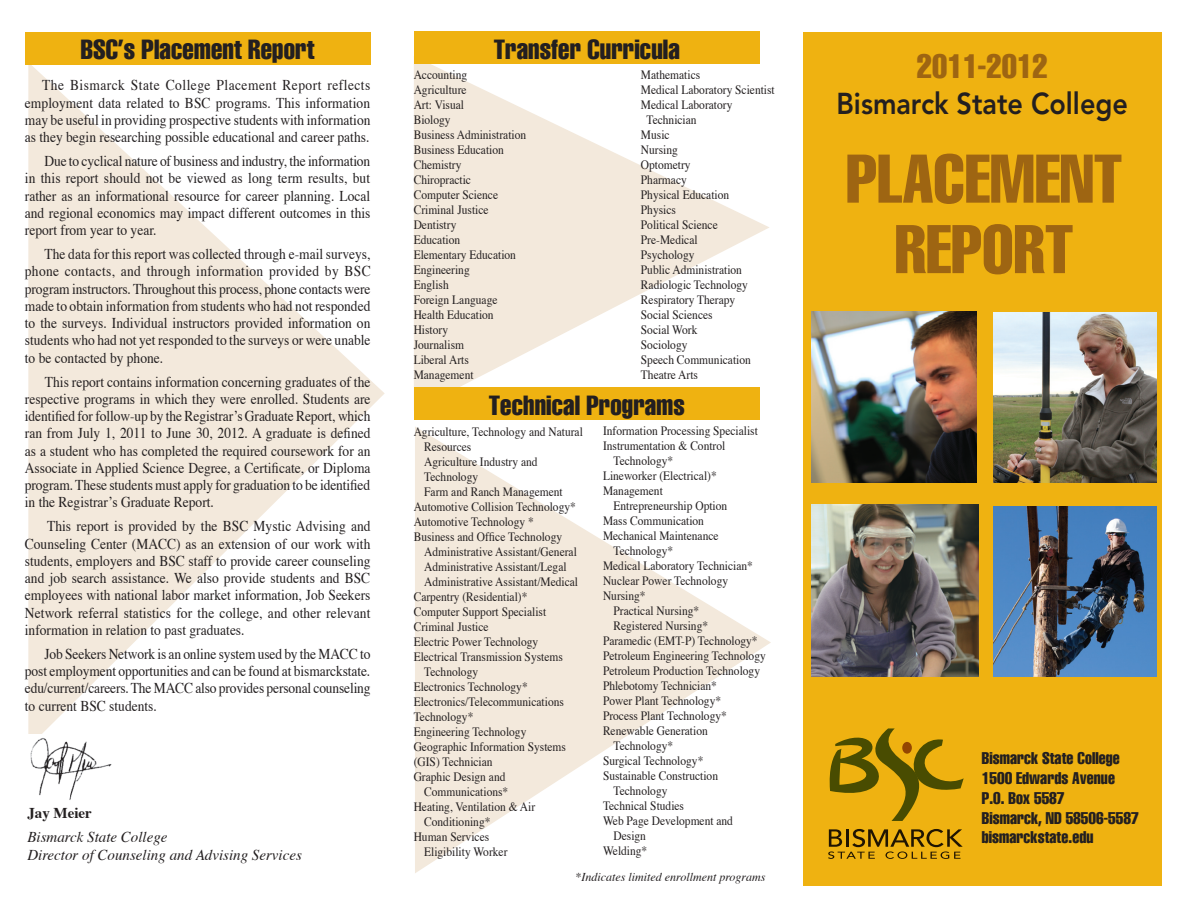
<style>
.page{position:relative;width:1188px;height:918px;background:#fff}
.page>*{position:absolute;margin:0;border:0;box-sizing:border-box;transform-origin:0 0}
.t1{font:extra-condensed 67.5px/70.5px "Helvetica";color:#9e6512;text-align:center}
.t2{font:extra-condensed 33px "Helvetica";color:#9e6512}
.t3{font:800 30px "Avenir";color:#231f20;scale:.9 1}
.t4{font:extra-condensed 27px "Helvetica";color:#231f20}
.t5{font:extra-condensed 16.5px/19.8px "Helvetica";color:#231f20}
.t6{font:15px/17.2px "Times";color:#231f20;text-align:justify;scale:.9 1}
.t7{font:italic 15px/18px "Times";color:#231f20}
.t8{font:700 15px "Times";color:#231f20}
.t9{font:12.75px/15px "Times";color:#231f20;scale:.9 1}
.t10{font:italic 12px "Times";color:#231f20}
</style>
<div class="page">
<svg style="left:28px;top:62px;width:357px;height:672px;fill:#f3e9dc"></svg>
<div style="left:803px;top:32px;width:359px;height:854px;background:#efb211"></div>
<svg style="left:415px;top:427px;width:356px;height:446px"></svg>
<svg style="left:414px;top:64px;width:355px;height:324px;fill:#f3e9dc"></svg>
<img style="left:30px;top:738px;width:82px;height:62px">
<div style="left:25px;top:32px;width:345px;height:33px;background:#efb211"></div>
<div style="left:414px;top:32px;width:346px;height:32px;background:#efb211"></div>
<div style="left:414px;top:388px;width:346px;height:32px;background:#efb211"></div>
<img style="left:811px;top:312px;width:166px;height:171px">
<img style="left:993px;top:312px;width:163px;height:171px">
<img style="left:811px;top:505px;width:167px;height:172px">
<svg style="left:828px;top:829px;width:135px;height:30px"></svg>
<svg style="left:829px;top:728px;width:135px;height:93px"></svg>
<img style="left:993px;top:506px;width:163px;height:171px">
<h3 class="t4" style="left:81px;top:35px;width:236px">BSC’s Placement Report</h3>
<h3 class="t4" style="left:494px;top:34px;width:188px">Transfer Curricula</h3>
<p class="t9" style="left:414px;top:68px;width:127px">Accounting<br>Agriculture<br>Art: Visual<br>Biology<br>Business Administration<br>Business Education<br>Chemistry<br>Chiropractic<br>Computer Science<br>Criminal Justice<br>Dentistry<br>Education<br>Elementary Education<br>Engineering<br>English<br>Foreign Language<br>Health Education<br>History<br>Journalism<br>Liberal Arts<br>Management</p>
<p class="t9" style="left:641px;top:68px;width:67px">Mathematics</p>
<p class="t6" style="left:25px;top:78px;width:386px;text-indent:17px">The Bismarck State College Placement Report reflects employment data related to BSC programs. This information may be useful in providing prospective students with information as they begin researching possible educational and career paths.</p>
<p class="t6" style="left:25px;top:153px;width:385px;text-indent:20px">Due to cyclical nature of business and industry, the information in this report should not be viewed as long term results, but rather as an informational resource for career planning. Local and regional economics may impact different outcomes in this report from year to year.</p>
<p class="t6" style="left:25px;top:246px;width:386px;text-indent:20px">The data for this report was collected through e-mail surveys, phone contacts, and through information provided by BSC program instructors. Throughout this process, phone contacts were made to obtain information from students who had not responded to the surveys. Individual instructors provided information on students who had not yet responded to the surveys or were unable to be contacted by phone.</p>
<p class="t6" style="left:25px;top:374px;width:386px;text-indent:20px">This report contains information concerning graduates of the respective programs in which they were enrolled. Students are identified for follow-up by the Registrar’s Graduate Report, which ran from July 1, 2011 to June 30, 2012. A graduate is defined as a student who has completed the required coursework for an Associate in Applied Science Degree, a Certificate, or Diploma program. These students must apply for graduation to be identified in the Registrar’s Graduate Report.</p>
<p class="t6" style="left:25px;top:519px;width:386px;text-indent:22px">This report is provided by the BSC Mystic Advising and Counseling Center (MACC) as an extension of our work with students, employers and BSC staff to provide career counseling and job search assistance. We also provide students and BSC employees with national labor market information, Job Seekers Network referral statistics for the college, and other relevant information in relation to past graduates.</p>
<p class="t6" style="left:25px;top:646px;width:386px;text-indent:20px">Job Seekers Network is an online system used by the MACC to post employment opportunities and can be found at bismarckstate. edu/current/careers. The MACC also provides personal counseling to current BSC students.</p>
<p class="t9" style="left:641px;top:83px;width:150px">Medical Laboratory Scientist</p>
<p class="t9" style="left:641px;top:98px;width:103px">Medical Laboratory</p>
<p class="t9" style="left:646px;top:113px;width:57px">Technician</p>
<p class="t9" style="left:641px;top:128px;width:33px">Music</p>
<p class="t9" style="left:641px;top:143px;width:43px">Nursing</p>
<p class="t9" style="left:641px;top:158px;width:57px">Optometry</p>
<p class="t9" style="left:641px;top:173px;width:52px">Pharmacy</p>
<p class="t9" style="left:641px;top:188px;width:100px">Physical Education</p>
<p class="t9" style="left:641px;top:203px;width:40px">Physics</p>
<p class="t9" style="left:641px;top:218px;width:87px">Political Science</p>
<p class="t9" style="left:641px;top:233px;width:65px">Pre-Medical</p>
<p class="t9" style="left:641px;top:248px;width:61px">Psychology</p>
<p class="t9" style="left:641px;top:263px;width:114px">Public Administration</p>
<p class="t9" style="left:641px;top:278px;width:120px">Radiologic Technology</p>
<p class="t9" style="left:641px;top:293px;width:106px">Respiratory Therapy</p>
<p class="t9" style="left:641px;top:308px;width:81px">Social Sciences</p>
<p class="t9" style="left:641px;top:323px;width:64px">Social Work</p>
<p class="t9" style="left:641px;top:338px;width:53px">Sociology</p>
<p class="t9" style="left:641px;top:353px;width:124px">Speech Communication</p>
<p class="t9" style="left:641px;top:368px;width:65px">Theatre Arts</p>
<h3 class="t4" style="left:489px;top:390px;width:198px">Technical Programs</h3>
<p class="t9" style="left:603px;top:424px;width:174px">Information Processing Specialist</p>
<p class="t9" style="left:603px;top:439px;width:138px">Instrumentation &amp; Control</p>
<p class="t9" style="left:614px;top:454px;width:68px">Technology*</p>
<p class="t9" style="left:603px;top:469px;width:128px">Lineworker (Electrical)*</p>
<p class="t9" style="left:603px;top:484px;width:68px">Management</p>
<p class="t9" style="left:614px;top:499px;width:128px">Entrepreneurship Option</p>
<p class="t9" style="left:603px;top:514px;width:114px">Mass Communication</p>
<p class="t9" style="left:603px;top:529px;width:130px">Mechanical Maintenance</p>
<p class="t9" style="left:614px;top:544px;width:68px">Technology*</p>
<p class="t9" style="left:603px;top:559px;width:168px">Medical Laboratory Technician*</p>
<p class="t9" style="left:603px;top:574px;width:141px">Nuclear Power Technology</p>
<p class="t9" style="left:603px;top:589px;width:49px">Nursing*</p>
<p class="t9" style="left:614px;top:604px;width:97px">Practical Nursing*</p>
<p class="t9" style="left:614px;top:619px;width:107px">Registered Nursing*</p>
<p class="t9" style="left:603px;top:634px;width:173px">Paramedic (EMT-P) Technology*</p>
<p class="t9" style="left:603px;top:649px;width:182px">Petroleum Engineering Technology</p>
<p class="t9" style="left:603px;top:664px;width:176px">Petroleum Production Technology</p>
<p class="t9" style="left:603px;top:679px;width:128px">Phlebotomy Technician*</p>
<p class="t9" style="left:603px;top:694px;width:133px">Power Plant Technology*</p>
<p class="t9" style="left:603px;top:709px;width:139px">Process Plant Technology*</p>
<p class="t9" style="left:603px;top:724px;width:118px">Renewable Generation</p>
<p class="t9" style="left:614px;top:739px;width:68px">Technology*</p>
<p class="t9" style="left:603px;top:754px;width:113px">Surgical Technology*</p>
<p class="t9" style="left:603px;top:769px;width:129px">Sustainable Construction</p>
<p class="t9" style="left:614px;top:784px;width:62px">Technology</p>
<p class="t9" style="left:603px;top:799px;width:92px">Technical Studies</p>
<p class="t9" style="left:603px;top:814px;width:146px">Web Page Development and</p>
<p class="t9" style="left:614px;top:829px;width:38px">Design</p>
<p class="t9" style="left:603px;top:844px;width:51px">Welding*</p>
<p class="t10" style="left:575px;top:869px;width:192px">*Indicates limited enrollment programs</p>
<p class="t9" style="left:414px;top:425px;width:189px">Agriculture, Technology and Natural</p>
<p class="t9" style="left:424px;top:440px;width:54px">Resources</p>
<p class="t9" style="left:424px;top:455px;width:128px">Agriculture Industry and</p>
<p class="t9" style="left:424px;top:470px;width:62px">Technology</p>
<p class="t9" style="left:424px;top:485px;width:156px">Farm and Ranch Management</p>
<p class="t9" style="left:414px;top:500px;width:182px">Automotive Collision Technology*</p>
<p class="t9" style="left:414px;top:515px;width:135px">Automotive Technology *</p>
<p class="t9" style="left:414px;top:530px;width:166px">Business and Office Technology</p>
<p class="t9" style="left:424px;top:545px;width:171px">Administrative Assistant/General</p>
<p class="t9" style="left:424px;top:560px;width:160px">Administrative Assistant/Legal</p>
<p class="t9" style="left:424px;top:575px;width:173px">Administrative Assistant/Medical</p>
<p class="t9" style="left:414px;top:590px;width:128px">Carpentry (Residential)*</p>
<p class="t9" style="left:414px;top:605px;width:149px">Computer Support Specialist</p>
<p class="t9" style="left:414px;top:620px;width:85px">Criminal Justice</p>
<p class="t9" style="left:414px;top:635px;width:140px">Electric Power Technology</p>
<p class="t9" style="left:414px;top:650px;width:167px">Electrical Transmission Systems</p>
<p class="t9" style="left:424px;top:665px;width:62px">Technology</p>
<p class="t9" style="left:414px;top:680px;width:128px">Electronics Technology*</p>
<p class="t9" style="left:414px;top:695px;width:168px">Electronics/Telecommunications</p>
<p class="t9" style="left:414px;top:710px;width:68px">Technology*</p>
<p class="t9" style="left:414px;top:725px;width:127px">Engineering Technology</p>
<p class="t9" style="left:414px;top:740px;width:171px">Geographic Information Systems</p>
<p class="t9" style="left:414px;top:755px;width:89px">(GIS) Technician</p>
<p class="t9" style="left:414px;top:770px;width:103px">Graphic Design and</p>
<p class="t9" style="left:424px;top:785px;width:95px">Communications*</p>
<p class="t9" style="left:414px;top:800px;width:137px">Heating, Ventilation &amp; Air</p>
<p class="t9" style="left:424px;top:815px;width:75px">Conditioning*</p>
<p class="t9" style="left:414px;top:830px;width:85px">Human Services</p>
<p class="t9" style="left:424px;top:845px;width:94px">Eligibility Worker</p>
<p class="t8" style="left:27px;top:803px;width:66px">Jay Meier</p>
<p class="t7" style="left:27px;top:829px;width:276px">Bismarck State College<br>Director of Counseling and Advising Services</p>
<h2 class="t2" style="left:917px;top:48px;width:132px">2011-2012</h2>
<h3 class="t3" style="left:837px;top:86px;width:325px">Bismarck State College</h3>
<h1 class="t1" style="left:846px;top:145px;width:278px">PLACEMENT<br>REPORT</h1>
<p class="t5" style="left:982px;top:749px;width:159px">Bismarck State College<br>1500 Edwards Avenue<br>P.O. Box 5587<br>Bismarck, ND 58506-5587 bismarckstate.edu</p>
</div>
